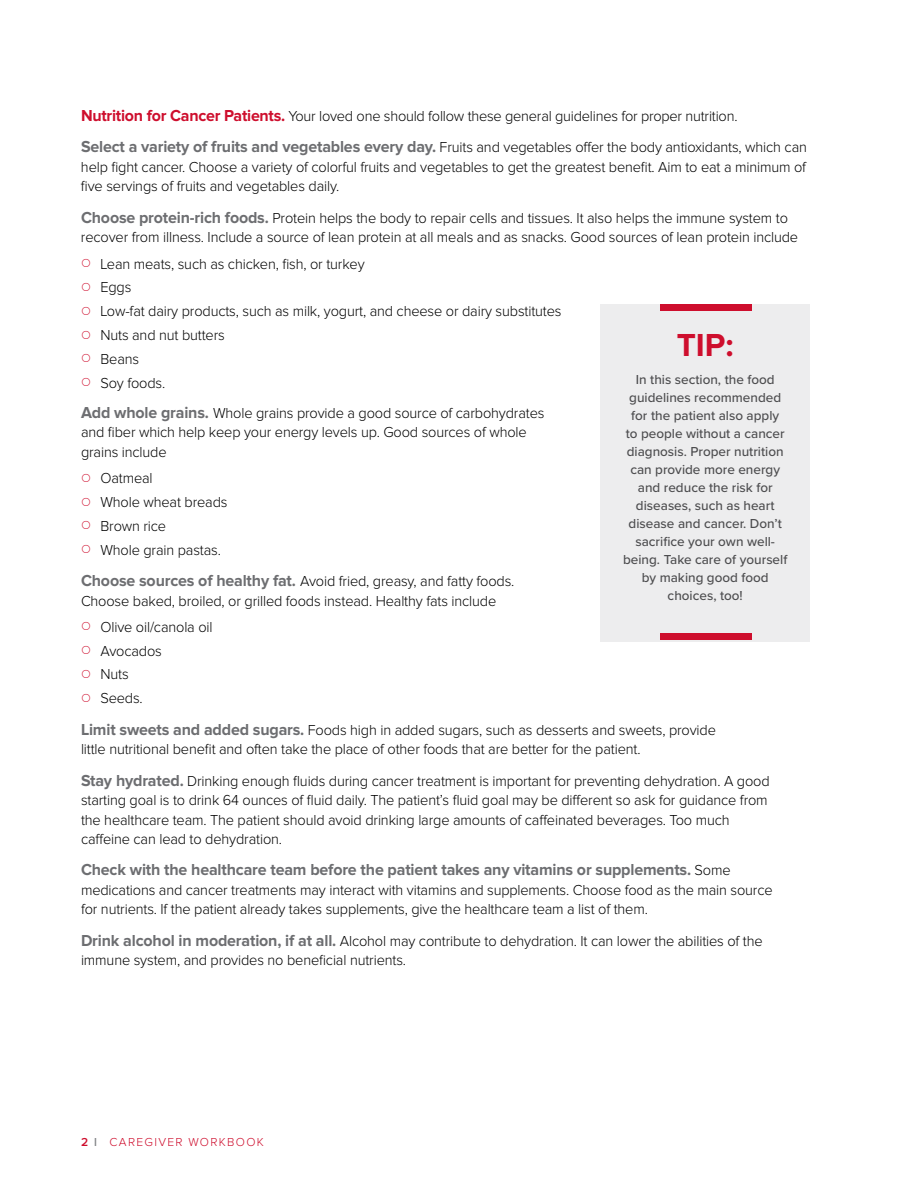
<style>
.page{position:relative;width:918px;height:1188px;background:#fff}
.page>*{position:absolute;margin:0;border:0;box-sizing:border-box;transform-origin:0 0}
.t1{font:700 33px "Proxima Nova";color:#ce0e2d}
.t2{font:700 16.5px "Proxima Nova";letter-spacing:-.01em;color:#6d6e71}
.t3{font:300 15px/19.5px "Proxima Nova";letter-spacing:-.01em;color:#000}
.t4{font:500 13.5px/18px "Proxima Nova";color:#4d4d4f;text-align:center}
.t5{font:300 12px "Proxima Nova";letter-spacing:.11em;color:#ce0e2d}
.s1{font-weight:700;font-size:16.5px;color:#ce0e2d}
.s2{font-weight:700;font-size:16.5px;color:#6d6e71}
.s3{font-weight:300;font-size:15px;color:#000}
.s4{font-weight:600}
.s5{font-weight:600;color:#808285}
</style>
<div class="page">
<div style="left:600px;top:304px;width:210px;height:338px;background:#ededee"></div>
<div style="left:661px;top:634px;width:91px;height:6px;background:#ce0e2d"></div>
<div style="left:660px;top:304px;width:92px;height:7px;background:#ce0e2d"></div>
<p class="t3" style="left:81px;top:101px;width:727px;line-height:31.3px"><span class="s1">Nutrition for Cancer Patients.</span> Your loved one should follow these general guidelines for proper nutrition.<br><span class="s2">Select a variety of fruits and vegetables every day.</span> Fruits and vegetables offer the body antioxidants, which can</p>
<p class="t3" style="left:81px;top:158px;width:727px">help fight cancer. Choose a variety of colorful fruits and vegetables to get the greatest benefit. Aim to eat a minimum of five servings of fruits and vegetables daily.</p>
<p class="t3" style="left:81px;top:209px;width:719px"><span class="s2">Choose protein-rich foods.</span> Protein helps the body to repair cells and tissues. It also helps the immune system to recover from illness. Include a source of lean protein at all meals and as snacks. Good sources of lean protein include</p>
<p class="t3" style="left:100px;top:252px;width:463px;line-height:23.9px">Lean meats, such as chicken, fish, or turkey<br>Eggs<br>Low-fat dairy products, such as milk, yogurt, and cheese or dairy substitutes<br>Nuts and nut butters<br>Beans<br>Soy foods.</p>
<p class="t3" style="left:81px;top:404px;width:465px"><span class="s2">Add whole grains.</span> Whole grains provide a good source of carbohydrates and fiber which help keep your energy levels up. Good sources of whole grains include</p>
<p class="t3" style="left:100px;top:467px;width:129px;line-height:23.9px">Oatmeal<br>Whole wheat breads<br>Brown rice<br>Whole grain pastas.</p>
<p class="t3" style="left:81px;top:572px;width:435px"><span class="s2">Choose sources of healthy fat.</span> Avoid fried, greasy, and fatty foods.<br>Choose baked, broiled, or grilled foods instead. Healthy fats include</p>
<p class="t3" style="left:100px;top:616px;width:114px;line-height:23.9px">Olive oil/canola oil<br>Avocados<br>Nuts<br>Seeds.</p>
<p class="t3" style="left:81px;top:721px;width:636px"><span class="s2">Limit sweets and added sugars.</span> Foods high in added sugars, such as desserts and sweets, provide little nutritional benefit and often take the place of other foods that are better for the patient.</p>
<p class="t3" style="left:81px;top:771px;width:690px"><span class="s2">Stay hydrated.</span> Drinking enough fluids during cancer treatment is important for preventing dehydration. A good starting goal is to drink 64 ounces of fluid daily. The patient’s fluid goal may be different so ask for guidance from the healthcare team. The patient should avoid drinking large amounts of caffeinated beverages. Too much caffeine can lead to dehydration.</p>
<p class="t2" style="left:81px;top:862px;width:651px">Check with the healthcare team before the patient takes any vitamins or supplements. <span class="s3">Some</span></p>
<p class="t3" style="left:81px;top:881px;width:693px">medications and cancer treatments may interact with vitamins and supplements. Choose food as the main source for nutrients. If the patient already takes supplements, give the healthcare team a list of them.</p>
<p class="t3" style="left:81px;top:932px;width:683px"><span class="s2">Drink alcohol in moderation, if at all.</span> Alcohol may contribute to dehydration. It can lower the abilities of the immune system, and provides no beneficial nutrients.</p>
<h1 class="t1" style="left:677px;top:330px;width:58px">TIP:</h1>
<p class="t4" style="left:623px;top:370px;width:166px">In this section, the food guidelines recommended for the patient also apply<br>to people without a cancer diagnosis. Proper nutrition can provide more energy and reduce the risk for diseases, such as heart disease and cancer. Don’t sacrifice your own well&shy;being. Take care of yourself by making good food choices, too!</p>
<p class="t5" style="left:81px;top:1137px;width:184px"><span class="s4">2</span> <span class="s5">l</span> CAREGIVER WORKBOOK</p>
</div>
